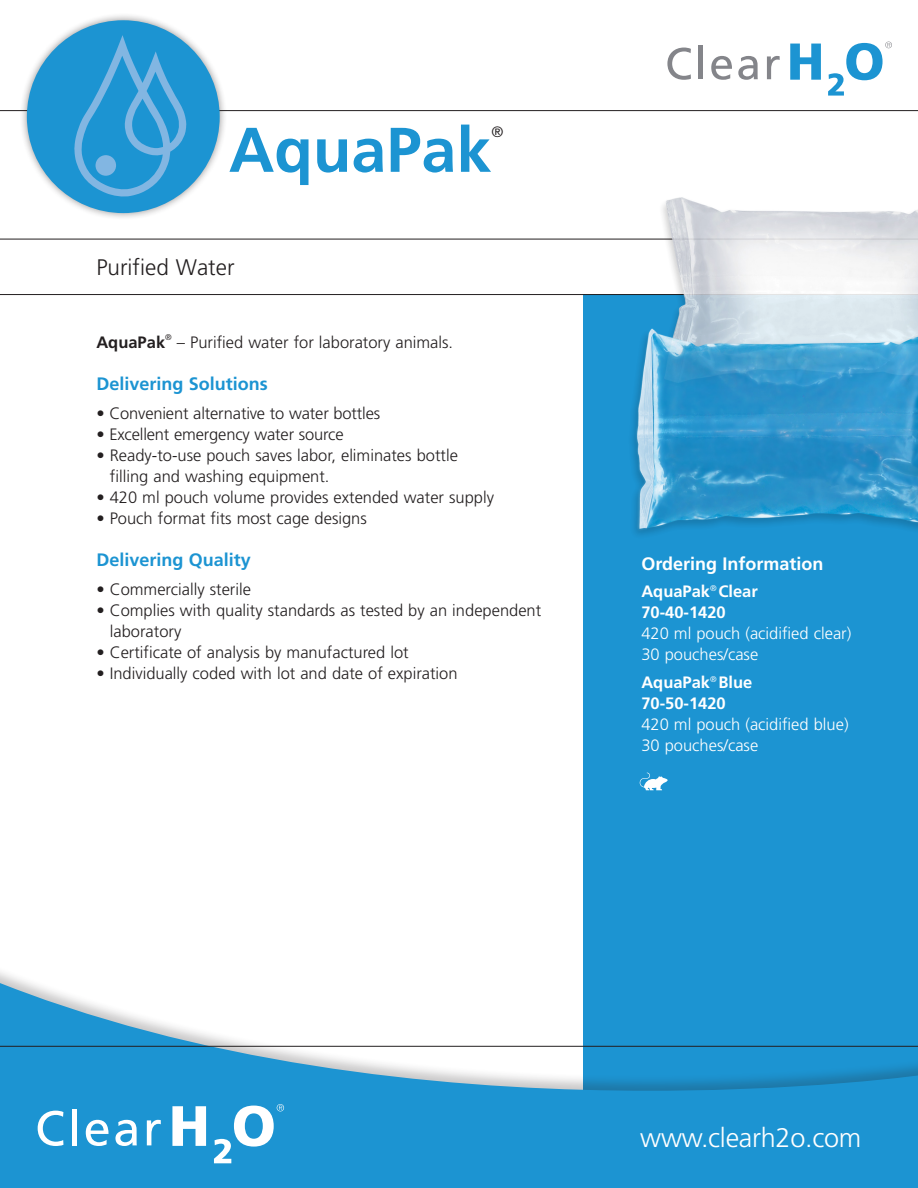
<style>
.page{position:relative;width:918px;height:1188px;background:#fff}
.page>*{position:absolute;margin:0;border:0;box-sizing:border-box;transform-origin:0 0}
.t1{font:700 63px "Frutiger";color:#1c94d2}
.nutritional_tabbed{font:300 27px "Frutiger";letter-spacing:-.01em;color:#fff}
.bulleted_list{font:300 22.5px "Frutiger";color:#231f20}
.t2{font:700 18px "Frutiger";color:#1c94d2}
.para_body_copy{font:700 18px "Frutiger";color:#fff}
.bulleted_list-2{font:300 16.5px/21px "Frutiger";color:#231f20}
.bulleted_list-3{font:300 16.5px "Frutiger";color:#fff}
.bulleted_list-4{font:700 16.5px "Frutiger";color:#fff}
.para_body_copy-2{font:300 16.5px "Frutiger";color:#231f20}
.para_body_copy-3{font:700 16.5px "Frutiger";color:#231f20}
.t3{font:300 15px "Frutiger";color:#231f20}
.para_body_copy-4{font:300 8.25px "Frutiger";color:#231f20}
</style>
<div class="page">
<div style="left:583px;top:295px;width:335px;height:893px;background:#1c94d2"></div>
<hr style="left:0;top:110px;width:918px;height:1px;background:#231f20">
<hr style="left:0;top:294px;width:918px;height:1px;background:#231f20">
<hr style="left:0;top:239px;width:918px;height:1px;background:#231f20">
<div style="left:0;top:962px;width:918px;height:226px;background:#231f20;opacity:.25"></div>
<svg style="left:0;top:978px;width:918px;height:210px;fill:#1c94d2"></svg>
<hr style="left:0;top:1046px;width:918px;height:1px;background:#231f20">
<svg style="left:172px;top:1106px;width:34px;height:40px"></svg>
<svg style="left:38px;top:1111px;width:25px;height:35px"></svg>
<div style="left:72px;top:1109px;width:5px;height:36px;background:#fff"></div>
<svg style="left:86px;top:1120px;width:23px;height:26px"></svg>
<svg style="left:115px;top:1120px;width:22px;height:26px"></svg>
<svg style="left:147px;top:1120px;width:14px;height:25px"></svg>
<svg style="left:214px;top:1104px;width:70px;height:59px"></svg>
<svg style="left:640px;top:773px;width:28px;height:17px"></svg>
<svg style="left:790px;top:44px;width:31px;height:36px"></svg>
<svg style="left:667px;top:48px;width:24px;height:32px"></svg>
<hr style="left:699px;top:46px;width:4px;height:33px;background:#84858a">
<svg style="left:711px;top:56px;width:21px;height:24px"></svg>
<svg style="left:738px;top:56px;width:20px;height:24px"></svg>
<svg style="left:767px;top:56px;width:13px;height:23px"></svg>
<svg style="left:828px;top:42px;width:64px;height:54px"></svg>
<div style="left:19px;top:12px;width:209px;height:209px;background:#231f20;opacity:.5"></div>
<div style="left:27px;top:20px;width:193px;height:193px;background:#1c94d2;border-radius:50%"></div>
<svg style="left:74px;top:35px;width:112px;height:163px"></svg>
<div style="left:96px;top:155px;width:20px;height:21px;background:#82b6e2;border-radius:50%"></div>
<img style="left:654px;top:197px;width:264px;height:108px">
<img style="left:632px;top:305px;width:286px;height:230px">
<p class="t1" style="left:229px;top:113px;width:264px">AquaPak</p>
<p class="t3" style="left:491px;top:124px;width:13px">®</p>
<p class="bulleted_list" style="left:96px;top:254px;width:140px">Purified Water</p>
<p class="para_body_copy-3" style="left:96px;top:332px;width:70px">AquaPak</p>
<p class="para_body_copy-4" style="left:165px;top:333px;width:8px">®</p>
<p class="para_body_copy-2" style="left:177px;top:332px;width:278px">– Purified water for laboratory animals.</p>
<p class="t2" style="left:96px;top:373px;width:173px">Delivering Solutions</p>
<p class="bulleted_list-2" style="left:96px;top:403px;width:285px">• Convenient alternative to water bottles</p>
<p class="bulleted_list-2" style="left:96px;top:424px;width:249px">• Excellent emergency water source</p>
<p class="bulleted_list-2" style="left:96px;top:445px;width:363px">• Ready-to-use pouch saves labor, eliminates bottle</p>
<p class="bulleted_list-2" style="left:110px;top:466px;width:221px">filling and washing equipment.</p>
<p class="bulleted_list-2" style="left:96px;top:487px;width:399px">• 420 ml pouch volume provides extended water supply</p>
<p class="bulleted_list-2" style="left:96px;top:508px;width:272px">• Pouch format fits most cage designs</p>
<p class="t2" style="left:96px;top:549px;width:156px">Delivering Quality</p>
<p class="bulleted_list-2" style="left:96px;top:579px;width:156px">• Commercially sterile</p>
<p class="bulleted_list-2" style="left:110px;top:600px;width:433px;text-indent:-14px">• Complies with quality standards as tested by an independent laboratory</p>
<p class="bulleted_list-2" style="left:96px;top:642px;width:314px">• Certificate of analysis by manufactured lot</p>
<p class="bulleted_list-2" style="left:96px;top:663px;width:363px">• Individually coded with lot and date of expiration</p>
<p class="para_body_copy" style="left:641px;top:553px;width:184px">Ordering Information</p>
<p class="bulleted_list-4" style="left:641px;top:582px;width:118px">AquaPak<sup>®</sup> Clear</p>
<p class="bulleted_list-4" style="left:641px;top:603px;width:86px">70-40-1420</p>
<p class="bulleted_list-3" style="left:641px;top:624px;width:211px">420 ml pouch (acidified clear)</p>
<p class="bulleted_list-3" style="left:641px;top:645px;width:118px">30 pouches/case</p>
<p class="bulleted_list-4" style="left:641px;top:673px;width:112px">AquaPak<sup>®</sup> Blue</p>
<p class="bulleted_list-4" style="left:641px;top:694px;width:86px">70-50-1420</p>
<p class="bulleted_list-3" style="left:641px;top:715px;width:209px">420 ml pouch (acidified blue)</p>
<p class="bulleted_list-3" style="left:641px;top:736px;width:118px">30 pouches/case</p>
<p class="nutritional_tabbed" style="left:640px;top:1122px;width:222px">www.clearh2o.com</p>
</div>
